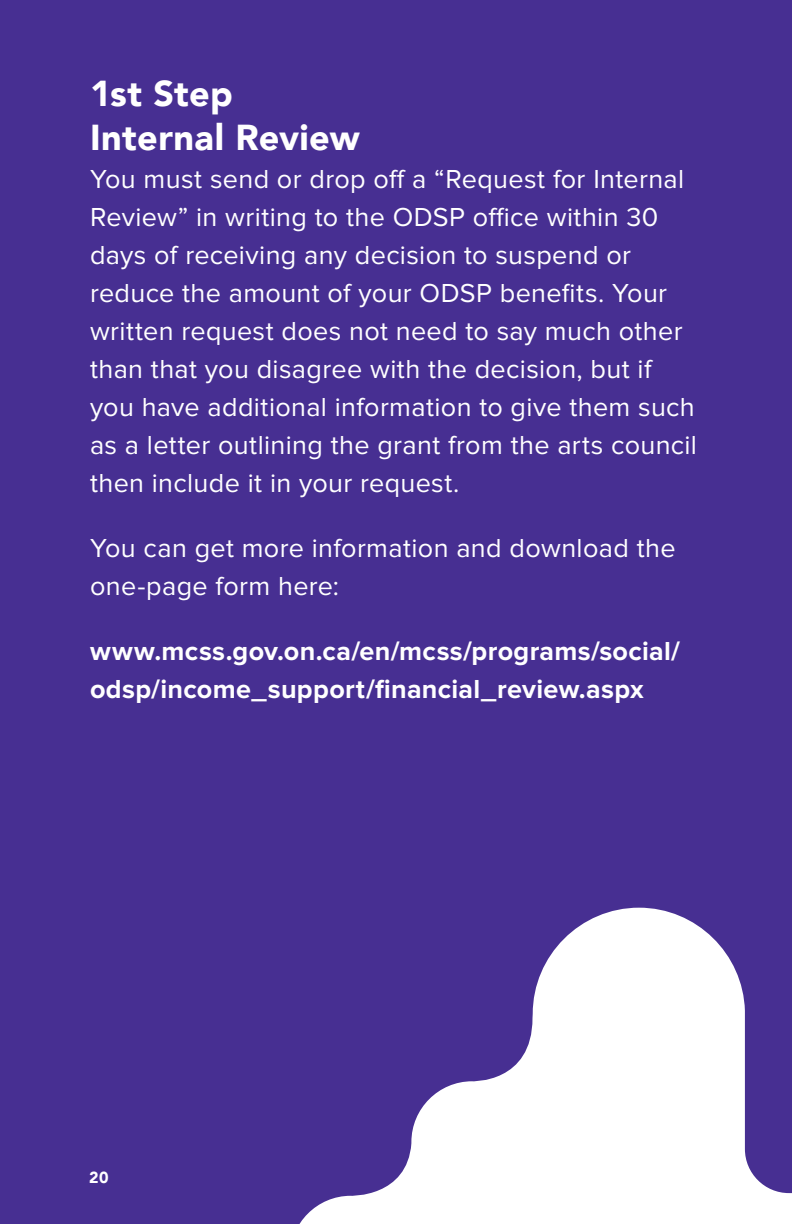
<style>
.page{position:relative;width:792px;height:1224px;background:#472f92}
.page>*{position:absolute;margin:0;border:0;box-sizing:border-box;transform-origin:0 0}
.H2-white{font:900 36px/44px "Avenir";letter-spacing:.01em;color:#fff}
.H2-white-2{font:27px/38px "Proxima Nova";letter-spacing:.015em;color:#fff}
.H2-white-3{font:700 27px/38px "Proxima Nova";letter-spacing:.01em;color:#fff}
.t1{font:900 16px "Avenir";color:#fff}
</style>
<div class="page">
<svg style="left:299px;top:908px;width:493px;height:316px;fill:#fff"></svg>
<p class="H2-white" style="left:90px;top:71px;width:271px">1st Step<br>Internal Review</p>
<p class="H2-white-2" style="left:90px;top:160px;width:609px">You must send or drop off a “Request for Internal Review” in writing to the ODSP office within 30 days of receiving any decision to suspend or reduce the amount of your ODSP benefits. Your written request does not need to say much other than that you disagree with the decision, but if you have additional information to give them such as a letter outlining the grant from the arts council then include it in your request.</p>
<p class="H2-white-2" style="left:90px;top:529px;width:587px">You can get more information and download the one-page form here:</p>
<p class="H2-white-3" style="left:90px;top:632px;width:592px">www.mcss.gov.on.ca/en/mcss/programs/social/ odsp/income_support/financial_review.aspx</p>
<p class="t1" style="left:89px;top:1164px;width:21px">20</p>
</div>
